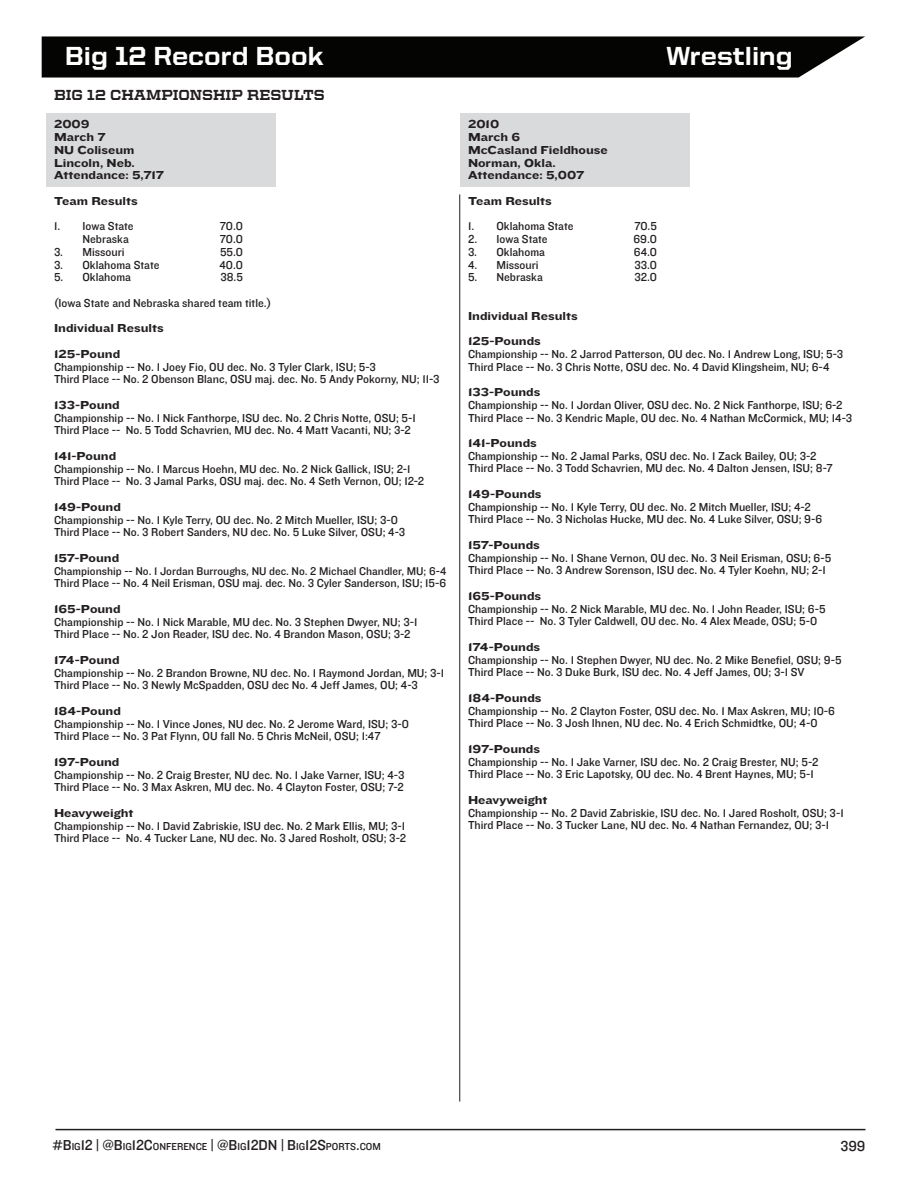
<style>
.page{position:relative;width:918px;height:1188px;background:#fff}
.page>*{position:absolute;margin:0;border:0;box-sizing:border-box;transform-origin:0 0}
.t1{font:800 26.25px "United Sans Semi Ext";color:#fff;scale:.81 1}
.t2{font:15px "Knockout 31 Junior Middlewt";color:#231f20}
.t3{font:800 14.7px "United Serif Ext";letter-spacing:-.005em;color:#231f20;scale:.67 1}
.t4{font:12px/12.8px "Knockout 31 Junior Middlewt";color:#231f20}
.t5{font:12px/12.8px "Knockout 53 Heviweight";color:#231f20}
.t6{font:11.7px "Knockout 31 Junior Middlewt";color:#231f20}
.t7{font:10.5px "Knockout 31 Junior Middlewt";color:#231f20}
.s1{font-size:15px}
</style>
<div class="page">
<hr style="left:56px;top:1129px;width:810px;height:1px;background:#231f20">
<svg style="left:42px;top:36px;width:823px;height:42px;background:#131412"></svg>
<hr style="left:459px;top:194px;width:1px;height:908px;background:#231f20">
<div style="left:46px;top:113px;width:230px;height:73px;background:#d9dadc"></div>
<div style="left:460px;top:113px;width:230px;height:73px;background:#d9dadc"></div>
<h1 class="t1" style="left:65px;top:41px;width:322px">Big 12 Record Book</h1>
<h1 class="t1" style="left:666px;top:41px;width:157px">Wrestling</h1>
<p class="t3" style="left:54px;top:86px;width:406px">BIG 12 CHAMPIONSHIP RESULTS</p>
<p class="t5" style="left:54px;top:118px;width:112px">2009<br>March 7<br>NU Coliseum<br>Lincoln, Neb.<br>Attendance: 5,717</p>
<p class="t5" style="left:54px;top:194px;width:85px">Team Results</p>
<p class="t4" style="left:54px;top:219px;width:81px">1. Iowa State</p>
<p class="t4" style="left:220px;top:219px;width:25px">70.0</p>
<p class="t4" style="left:82px;top:232px;width:48px">Nebraska</p>
<p class="t4" style="left:220px;top:232px;width:25px">70.0</p>
<p class="t4" style="left:54px;top:245px;width:72px">3. Missouri</p>
<p class="t4" style="left:220px;top:245px;width:24px">55.0</p>
<p class="t4" style="left:54px;top:258px;width:107px">3. Oklahoma State</p>
<p class="t4" style="left:220px;top:258px;width:25px">40.0</p>
<p class="t4" style="left:54px;top:270px;width:79px">5. Oklahoma</p>
<p class="t4" style="left:54px;top:264px;width:219px;line-height:25.5px;text-indent:167px">38.5 (Iowa State and Nebraska shared team title.)</p>
<p class="t5" style="left:54px;top:315px;width:111px;line-height:25.5px">Individual Results<br>125-Pound</p>
<p class="t4" style="left:54px;top:360px;width:387px">Championship -- No. 1 Joey Fio, OU dec. No. 3 Tyler Clark, ISU; 5-3<br>Third Place -- No. 2 Obenson Blanc, OSU maj. dec. No. 5 Andy Pokorny, NU; 11-3</p>
<p class="t5" style="left:54px;top:398px;width:67px">133-Pound</p>
<p class="t4" style="left:54px;top:411px;width:363px">Championship -- No. 1 Nick Fanthorpe, ISU dec. No. 2 Chris Notte, OSU; 5-1<br>Third Place -- No. 5 Todd Schavrien, MU dec. No. 4 Matt Vacanti, NU; 3-2</p>
<p class="t5" style="left:54px;top:449px;width:64px">141-Pound</p>
<p class="t4" style="left:54px;top:462px;width:372px">Championship -- No. 1 Marcus Hoehn, MU dec. No. 2 Nick Gallick, ISU; 2-1<br>Third Place -- No. 3 Jamal Parks, OSU maj. dec. No. 4 Seth Vernon, OU; 12-2</p>
<p class="t5" style="left:54px;top:500px;width:68px">149-Pound</p>
<p class="t4" style="left:54px;top:513px;width:353px">Championship -- No. 1 Kyle Terry, OU dec. No. 2 Mitch Mueller, ISU; 3-0<br>Third Place -- No. 3 Robert Sanders, NU dec. No. 5 Luke Silver, OSU; 4-3</p>
<p class="t5" style="left:54px;top:551px;width:67px">157-Pound</p>
<p class="t6" style="left:54px;top:563px;width:394px">Championship -- No. 1 Jordan Burroughs, NU dec. No. 2 Michael Chandler, MU; 6-4</p>
<p class="t4" style="left:54px;top:576px;width:394px">Third Place -- No. 4 Neil Erisman, OSU maj. dec. No. 3 Cyler Sanderson, ISU; 15-6</p>
<p class="t5" style="left:54px;top:602px;width:68px">165-Pound</p>
<p class="t4" style="left:54px;top:615px;width:365px">Championship -- No. 1 Nick Marable, MU dec. No. 3 Stephen Dwyer, NU; 3-1<br>Third Place -- No. 2 Jon Reader, ISU dec. No. 4 Brandon Mason, OSU; 3-2</p>
<p class="t5" style="left:54px;top:653px;width:67px">174-Pound</p>
<p class="t4" style="left:54px;top:666px;width:392px">Championship -- No. 2 Brandon Browne, NU dec. No. 1 Raymond Jordan, MU; 3-1<br>Third Place -- No. 3 Newly McSpadden, OSU dec No. 4 Jeff James, OU; 4-3</p>
<p class="t5" style="left:54px;top:704px;width:68px">184-Pound</p>
<p class="t4" style="left:54px;top:717px;width:357px">Championship -- No. 1 Vince Jones, NU dec. No. 2 Jerome Ward, ISU; 3-0<br>Third Place -- No. 3 Pat Flynn, OU fall No. 5 Chris McNeil, OSU; 1:47</p>
<p class="t5" style="left:54px;top:755px;width:67px">197-Pound</p>
<p class="t4" style="left:54px;top:768px;width:352px">Championship -- No. 2 Craig Brester, NU dec. No. 1 Jake Varner, ISU; 4-3<br>Third Place -- No. 3 Max Askren, MU dec. No. 4 Clayton Foster, OSU; 7-2</p>
<p class="t5" style="left:54px;top:806px;width:81px">Heavyweight</p>
<p class="t4" style="left:54px;top:819px;width:354px">Championship -- No. 1 David Zabriskie, ISU dec. No. 2 Mark Ellis, MU; 3-1<br>Third Place -- No. 4 Tucker Lane, NU dec. No. 3 Jared Rosholt, OSU; 3-2</p>
<p class="t5" style="left:468px;top:117px;width:141px">2010<br>March 6<br>McCasland Fieldhouse<br>Norman, Okla.<br>Attendance: 5,007</p>
<p class="t5" style="left:468px;top:194px;width:85px">Team Results</p>
<p class="t4" style="left:468px;top:219px;width:107px">1. Oklahoma State</p>
<p class="t4" style="left:634px;top:219px;width:24px">70.5</p>
<p class="t4" style="left:468px;top:232px;width:81px">2. Iowa State</p>
<p class="t4" style="left:634px;top:232px;width:25px">69.0</p>
<p class="t4" style="left:468px;top:245px;width:79px">3. Oklahoma</p>
<p class="t4" style="left:634px;top:245px;width:25px">64.0</p>
<p class="t4" style="left:468px;top:258px;width:72px">4. Missouri</p>
<p class="t4" style="left:634px;top:258px;width:24px">33.0</p>
<p class="t4" style="left:468px;top:270px;width:76px">5. Nebraska</p>
<p class="t4" style="left:634px;top:270px;width:24px">32.0</p>
<p class="t5" style="left:468px;top:302px;width:111px;line-height:25.5px">Individual Results<br>125-Pounds</p>
<p class="t4" style="left:468px;top:347px;width:377px">Championship -- No. 2 Jarrod Patterson, OU dec. No. 1 Andrew Long, ISU; 5-3<br>Third Place -- No. 3 Chris Notte, OSU dec. No. 4 David Klingsheim, NU; 6-4</p>
<p class="t5" style="left:468px;top:385px;width:74px">133-Pounds</p>
<p class="t4" style="left:468px;top:398px;width:386px">Championship -- No. 1 Jordan Oliver, OSU dec. No. 2 Nick Fanthorpe, ISU; 6-2<br>Third Place -- No. 3 Kendric Maple, OU dec. No. 4 Nathan McCormick, MU; 14-3</p>
<p class="t5" style="left:468px;top:436px;width:70px">141-Pounds</p>
<p class="t4" style="left:468px;top:449px;width:366px">Championship -- No. 2 Jamal Parks, OSU dec. No. 1 Zack Bailey, OU; 3-2<br>Third Place -- No. 3 Todd Schavrien, MU dec. No. 4 Dalton Jensen, ISU; 8-7</p>
<p class="t5" style="left:468px;top:487px;width:75px">149-Pounds</p>
<p class="t4" style="left:468px;top:500px;width:356px">Championship -- No. 1 Kyle Terry, OU dec. No. 2 Mitch Mueller, ISU; 4-2<br>Third Place -- No. 3 Nicholas Hucke, MU dec. No. 4 Luke Silver, OSU; 9-6</p>
<p class="t5" style="left:468px;top:538px;width:73px">157-Pounds</p>
<p class="t4" style="left:468px;top:551px;width:365px">Championship -- No. 1 Shane Vernon, OU dec. No. 3 Neil Erisman, OSU; 6-5<br>Third Place -- No. 3 Andrew Sorenson, ISU dec. No. 4 Tyler Koehn, NU; 2-1</p>
<p class="t5" style="left:468px;top:589px;width:75px">165-Pounds</p>
<p class="t4" style="left:468px;top:602px;width:359px">Championship -- No. 2 Nick Marable, MU dec. No. 1 John Reader, ISU; 6-5<br>Third Place -- No. 3 Tyler Caldwell, OU dec. No. 4 Alex Meade, OSU; 5-0</p>
<p class="t5" style="left:468px;top:640px;width:74px">174-Pounds</p>
<p class="t4" style="left:468px;top:653px;width:375px">Championship -- No. 1 Stephen Dwyer, NU dec. No. 2 Mike Benefiel, OSU; 9-5<br>Third Place -- No. 3 Duke Burk, ISU dec. No. 4 Jeff James, OU; 3-1 SV</p>
<p class="t5" style="left:468px;top:691px;width:75px">184-Pounds</p>
<p class="t4" style="left:468px;top:704px;width:369px">Championship -- No. 2 Clayton Foster, OSU dec. No. 1 Max Askren, MU; 10-6<br>Third Place -- No. 3 Josh Ihnen, NU dec. No. 4 Erich Schmidtke, OU; 4-0</p>
<p class="t5" style="left:468px;top:742px;width:74px">197-Pounds</p>
<p class="t4" style="left:468px;top:755px;width:352px">Championship -- No. 1 Jake Varner, ISU dec. No. 2 Craig Brester, NU; 5-2<br>Third Place -- No. 3 Eric Lapotsky, OU dec. No. 4 Brent Haynes, MU; 5-1</p>
<p class="t5" style="left:468px;top:793px;width:81px">Heavyweight</p>
<p class="t4" style="left:468px;top:806px;width:377px">Championship -- No. 2 David Zabriskie, ISU dec. No. 1 Jared Rosholt, OSU; 3-1<br>Third Place -- No. 3 Tucker Lane, NU dec. No. 4 Nathan Fernandez, OU; 3-1</p>
<p class="t7" style="left:52px;top:1139px;width:330px"><span class="s1">#B</span>IG<span class="s1">12 | @B</span>IG<span class="s1">12C</span>ONFERENCE <span class="s1">| @B</span>IG<span class="s1">12DN | B</span>IG<span class="s1">12S</span>PORTS<span class="s1">.</span>COM</p>
<p class="t2" style="left:840px;top:1136px;width:27px">399</p>
</div>
